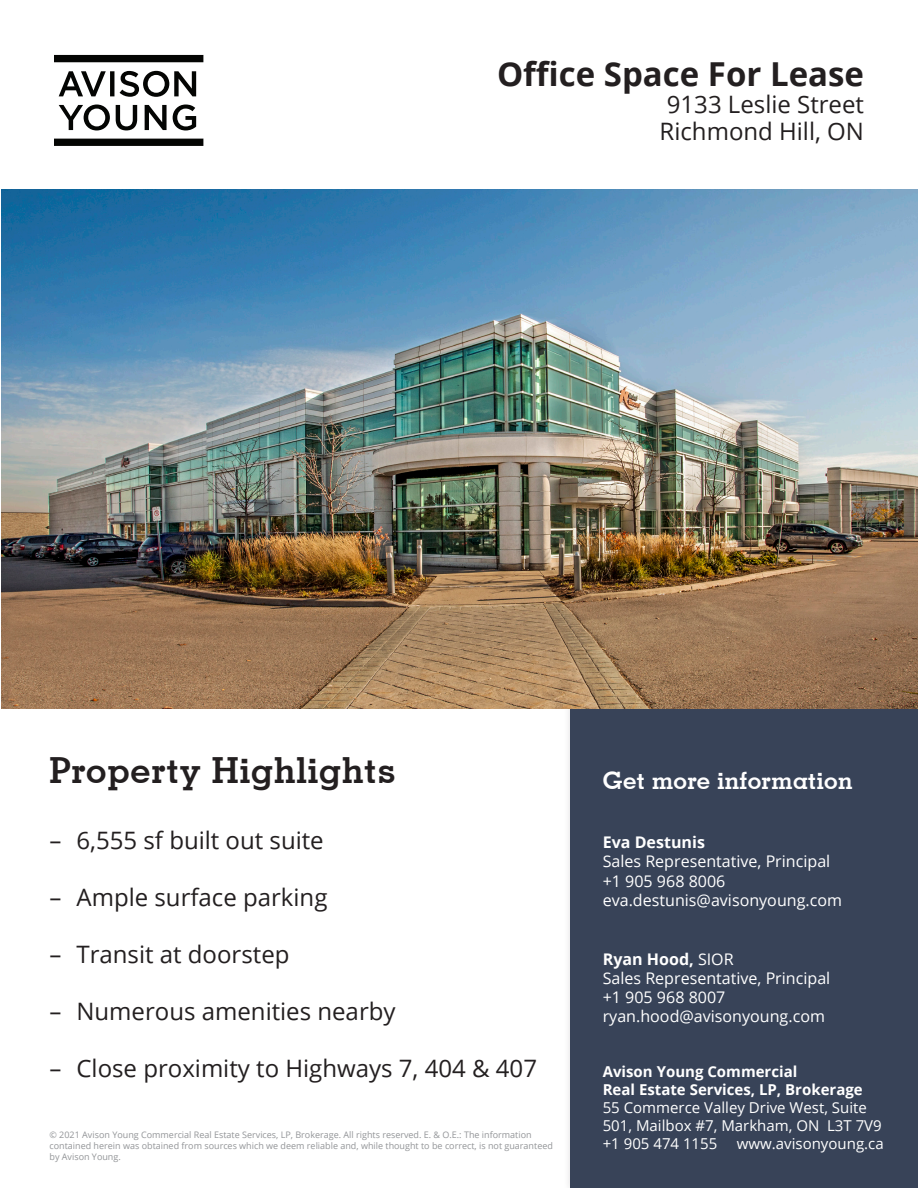
<style>
.page{position:relative;width:918px;height:1188px;background:#fff}
.page>*{position:absolute;margin:0;border:0;box-sizing:border-box;transform-origin:0 0}
.Major_headline{font:700 36px "Geometric Slab 703 BT";letter-spacing:.025em;color:#231f20}
.Top_header_pg_1{font:700 33px "Open Sans";color:#231f20}
.Top_header_details_p{font:24px "Open Sans";color:#231f20}
.More_info_block_whit{font:700 24px "Geometric Slab 703 BT";letter-spacing:.015em;color:#fff}
.t1{font:16.05px/19.2px "Open Sans";color:#fff}
.t2{font:700 16.05px "Open Sans";color:#fff}
.t3{font:15px/18px "Open Sans";color:#fff}
.t4{font:700 15px/18px "Open Sans";color:#fff}
.More_info_block{font:9px/10.8px "Open Sans";color:#939598}
.s1{font-weight:700}
.s2{font-weight:400}
</style>
<div class="page">
<div style="left:563px;top:683px;width:355px;height:505px;background:#231f20;opacity:.15"></div>
<div style="left:571px;top:691px;width:347px;height:497px;background:#384358"></div>
<img style="left:1px;top:189px;width:917px;height:520px">
<svg style="left:54px;top:55px;width:149px;height:7px"></svg>
<svg style="left:54px;top:139px;width:149px;height:7px"></svg>
<svg style="left:59px;top:71px;width:55px;height:25px"></svg>
<svg style="left:120px;top:71px;width:76px;height:26px"></svg>
<svg style="left:59px;top:105px;width:51px;height:25px"></svg>
<svg style="left:116px;top:105px;width:21px;height:25px"></svg>
<svg style="left:145px;top:105px;width:22px;height:25px"></svg>
<svg style="left:173px;top:105px;width:23px;height:25px"></svg>
<p class="Top_header_pg_1" style="left:497px;top:51px;width:369px">Office Space For Lease</p>
<p class="Top_header_details_p" style="left:667px;top:88px;width:199px">9133 Leslie Street</p>
<p class="Top_header_details_p" style="left:660px;top:115px;width:206px">Richmond Hill, ON</p>
<p class="Major_headline" style="left:50px;top:748px;width:348px">Property Highlights</p>
<p class="Top_header_details_p" style="left:50px;top:824px;width:276px">– 6,555 sf built out suite</p>
<p class="Top_header_details_p" style="left:50px;top:881px;width:279px">– Ample surface parking</p>
<p class="Top_header_details_p" style="left:50px;top:938px;width:242px">– Transit at doorstep</p>
<p class="Top_header_details_p" style="left:50px;top:995px;width:348px">– Numerous amenities nearby</p>
<p class="Top_header_details_p" style="left:50px;top:1052px;width:489px">– Close proximity to Highways 7, 404 &amp; 407</p>
<p class="More_info_block" style="left:50px;top:1129px;width:505px">© 2021 Avison Young Commercial Real Estate Services, LP, Brokerage. All rights reserved. E. &amp; O.E.: The information contained herein was obtained from sources which we deem reliable and, while thought to be correct, is not guaranteed by Avison Young.</p>
<p class="More_info_block_whit" style="left:603px;top:766px;width:251px">Get more information</p>
<p class="t1" style="left:603px;top:832px;width:229px"><span class="s1">Eva Destunis<br></span>Sales Representative, Principal</p>
<p class="t1" style="left:603px;top:871px;width:241px">+1 905 968 8006 eva.destunis@avisonyoung.com</p>
<p class="t2" style="left:603px;top:947px;width:132px">Ryan Hood, <span class="s2">SIOR</span></p>
<p class="t1" style="left:603px;top:968px;width:229px">Sales Representative, Principal</p>
<p class="t1" style="left:603px;top:987px;width:224px">+1 905 968 8007 ryan.hood@avisonyoung.com</p>
<p class="t4" style="left:603px;top:1062px;width:262px">Avison Young Commercial<br>Real Estate Services, LP, Brokerage</p>
<p class="t3" style="left:603px;top:1098px;width:281px">55 Commerce Valley Drive West, Suite<br>501, Mailbox #7, Markham, ON L3T 7V9 +1 905 474 1155</p>
<p class="t3" style="left:737px;top:1134px;width:148px">www.avisonyoung.ca</p>
</div>
